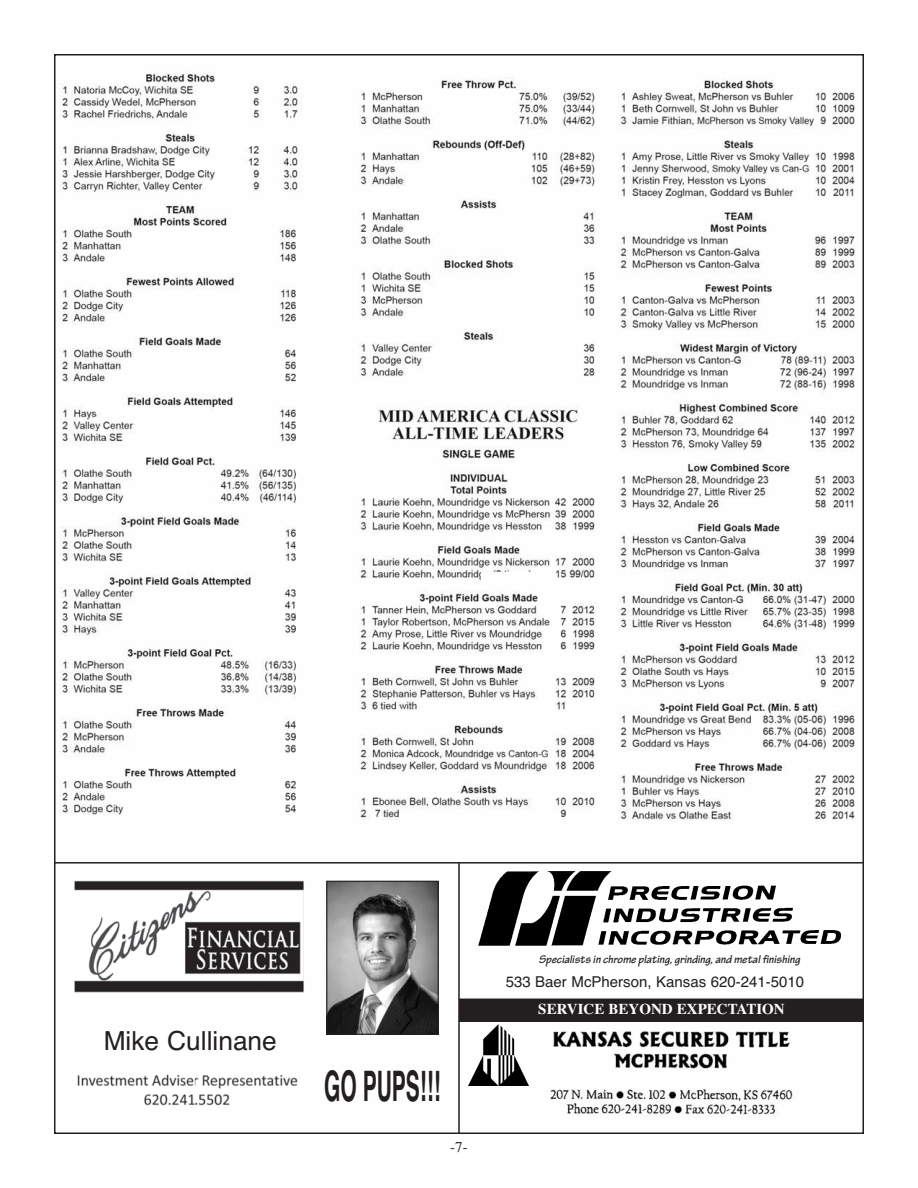
<style>
.page{position:relative;width:918px;height:1188px;background:#fff}
.page>*{position:absolute;margin:0;border:0;box-sizing:border-box;transform-origin:0 0}
.t1{font:700 42px "Helvetica";color:#231f20;scale:.5 1}
.t2{font:26.25px "Helvetica";color:#231f20}
.t3{font:15px "Helvetica";color:#231f20}
.t4{font:700 15px "Times";color:#fff}
.t5{font:15px "Times";color:#231f20}
.t6{font:italic 700 12px "Tekton Pro";color:#231f20}
</style>
<div class="page">
<img style="left:60px;top:71px;width:801px;height:1015px">
<hr style="left:458px;top:863px;width:2px;height:271px;background:#231f20">
<hr style="left:459px;top:999px;width:405px;height:1px;background:#231f20">
<hr style="left:54px;top:862px;width:810px;height:2px;background:#231f20">
<img style="left:473px;top:1031px;width:382px;height:85px">
<div style="left:459px;top:1000px;width:405px;height:22px;background:#231f20"></div>
<div style="left:466px;top:1024px;width:65px;height:61px;background:#fff"></div>
<img style="left:468px;top:1024px;width:61px;height:61px">
<div style="left:482px;top:572px;width:53px;height:12px;background:#fff"></div>
<img style="left:472px;top:867px;width:373px;height:81px">
<div style="left:464px;top:974px;width:382px;height:20px;background:#fff"></div>
<div style="left:484px;top:953px;width:372px;height:15px;background:#fff"></div>
<div style="left:68px;top:1028px;width:242px;height:84px;background:#fff"></div>
<img style="left:77px;top:1074px;width:221px;height:32px">
<img style="left:72px;top:866px;width:233px;height:134px">
<img style="left:328px;top:883px;width:109px;height:150px">
<div style="left:326px;top:881px;width:113px;height:154px;border:1px solid #231f20"></div>
<h2 class="t2" style="left:104px;top:1026px;width:175px">Mike Cullinane</h2>
<h1 class="t1" style="left:324px;top:1062px;width:235px">GO PUPS!!!</h1>
<p class="t5" style="left:450px;top:1138px;width:19px">-7-</p>
<p class="t6" style="left:539px;top:952px;width:263px">Specialists in chrome plating, grinding, and metal finishing</p>
<p class="t3" style="left:506px;top:973px;width:300px">533 Baer McPherson, Kansas 620-241-5010</p>
<p class="t4" style="left:538px;top:1000px;width:248px">SERVICE BEYOND EXPECTATION</p>
</div>
